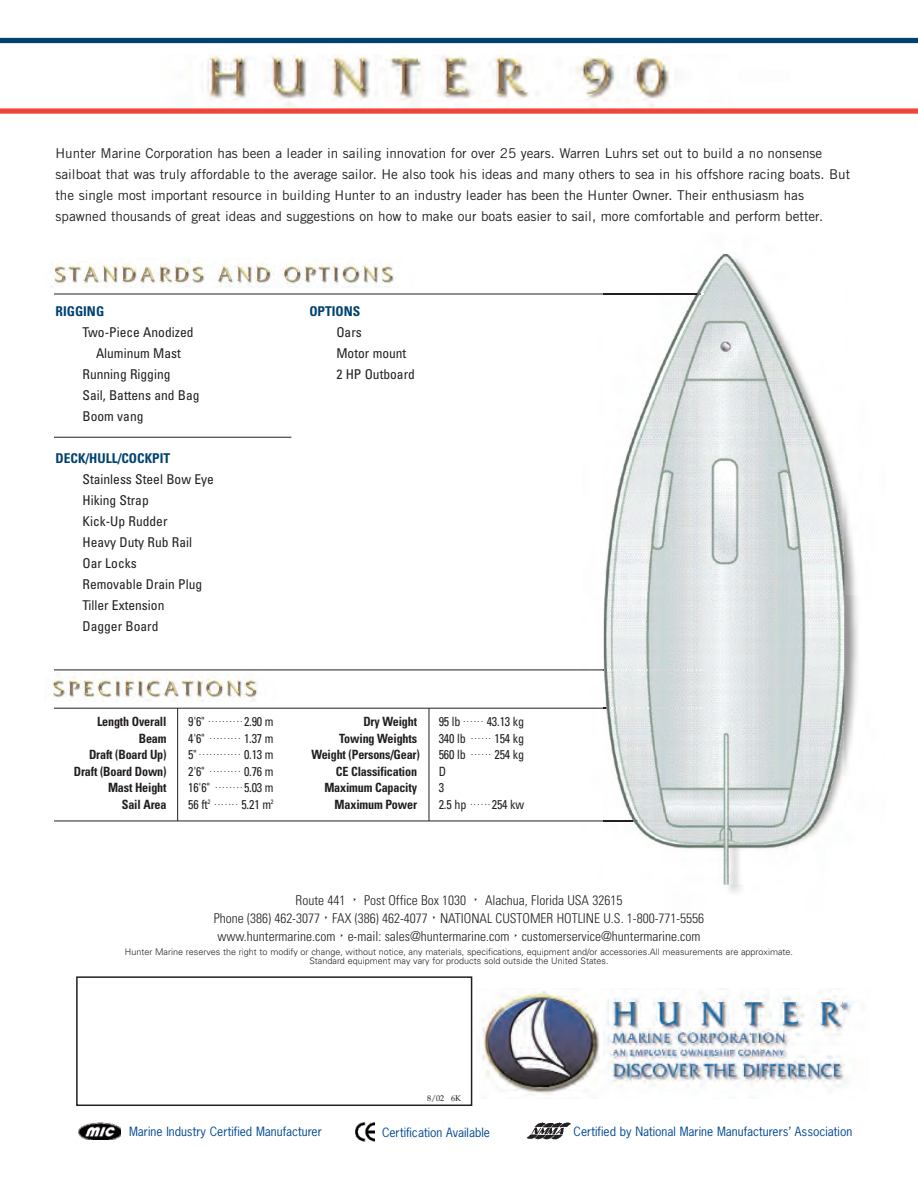
<style>
.page{position:relative;width:918px;height:1188px;background:#fff}
.page>*{position:absolute;margin:0;border:0;box-sizing:border-box;transform-origin:0 0}
.t1{font:13.5px/21px "Trade Gothic";color:#231f20}
.t2{font:300 condensed 13.5px/18px "Univers";color:#231f20;text-align:center}
.t3{font:condensed 13.5px/21px "Univers";color:#231f20}
.t4{font:700 condensed 13.5px "Univers";color:#004270}
.t5{font:700 condensed 12.75px "Univers";letter-spacing:-.015em;color:#231f20;scale:.95 1}
.t6{font:condensed 12.75px "Univers";letter-spacing:-.015em;color:#231f20;scale:.95 1}
.t7{font:12px "News Gothic";color:#014890}
.t8{font:300 9px/9px "Univers";color:#231f20;text-align:center}
.t9{font:condensed 9px "Univers";color:#231f20;scale:.95 1}
.t10{font:8.25px "Palatino";color:#231f20}
.s1{font-size:12.75px}
.s2{font-family:"Trajan";font-weight:400;font-stretch:normal}
</style>
<div class="page">
<img style="left:583px;top:293px;width:275px;height:600px">
<img style="left:201px;top:54px;width:476px;height:54px">
<div style="left:76px;top:976px;width:396px;height:130px;border:2px solid #231f20"></div>
<img style="left:481px;top:989px;width:371px;height:106px">
<img style="left:79px;top:1122px;width:42px;height:18px">
<img style="left:526px;top:1122px;width:45px;height:18px">
<img style="left:356px;top:1122px;width:19px;height:20px">
<div style="left:0;top:38px;width:918px;height:5px;background:#004270"></div>
<div style="left:0;top:108px;width:918px;height:6px;background:#ef463c"></div>
<hr style="left:429px;top:708px;width:1px;height:113px;background:#231f20">
<hr style="left:177px;top:708px;width:1px;height:113px;background:#231f20">
<hr style="left:54px;top:821px;width:650px;height:1px;background:#231f20">
<hr style="left:54px;top:437px;width:237px;height:1px;background:#231f20">
<hr style="left:54px;top:670px;width:651px;height:1px;background:#231f20">
<hr style="left:54px;top:708px;width:651px;height:1px;background:#231f20">
<hr style="left:54px;top:294px;width:656px;height:1px;background:#231f20">
<img style="left:604px;top:254px;width:240px;height:631px">
<img style="left:604px;top:821px;width:100px;height:1px">
<img style="left:604px;top:670px;width:101px;height:1px">
<img style="left:604px;top:708px;width:101px;height:1px">
<img style="left:604px;top:294px;width:106px;height:1px">
<img style="left:54px;top:261px;width:340px;height:27px">
<img style="left:51px;top:674px;width:208px;height:27px">
<p class="t1" style="left:56px;top:144px;width:796px">Hunter Marine Corporation has been a leader in sailing innovation for over 25 years. Warren Luhrs set out to build a no nonsense sailboat that was truly affordable to the average sailor. He also took his ideas and many others to sea in his offshore racing boats. But the single most important resource in building Hunter to an industry leader has been the Hunter Owner. Their enthusiasm has spawned thousands of great ideas and suggestions on how to make our boats easier to sail, more comfortable and perform better.</p>
<p class="t4" style="left:56px;top:306px;width:50px">RIGGING</p>
<p class="t3" style="left:82px;top:323px;width:113px">Two-Piece Anodized</p>
<p class="t3" style="left:96px;top:344px;width:87px">Aluminum Mast</p>
<p class="t3" style="left:82px;top:365px;width:90px">Running Rigging</p>
<p class="t3" style="left:82px;top:386px;width:119px">Sail, Battens and Bag</p>
<p class="t3" style="left:82px;top:407px;width:63px">Boom vang</p>
<p class="t4" style="left:56px;top:453px;width:116px">DECK/HULL/COCKPIT</p>
<p class="t3" style="left:82px;top:470px;width:133px">Stainless Steel Bow Eye<br>Hiking Strap<br>Kick-Up Rudder<br>Heavy Duty Rub Rail<br>Oar Locks<br>Removable Drain Plug<br>Tiller Extension<br>Dagger Board</p>
<p class="t5" style="left:97px;top:717px;width:75px">Length Overall</p>
<p class="t9" style="left:188px;top:716px;width:92px"><span class="s1">9'6"</span> ..........<span class="s1">2.90m</span></p>
<p class="t5" style="left:139px;top:733px;width:31px">Beam</p>
<p class="t6" style="left:188px;top:733px;width:92px">4'6" <sup>.........</sup> 1.37m</p>
<p class="t5" style="left:89px;top:750px;width:83px">Draft (Board Up)</p>
<p class="t9" style="left:188px;top:749px;width:92px"><span class="s1">5"</span> ............ <span class="s1">0.13m</span></p>
<p class="t5" style="left:74px;top:766px;width:99px">Draft (Board Down)</p>
<p class="t6" style="left:188px;top:766px;width:92px">2'6" <sup>.........</sup> 0.76m</p>
<p class="t5" style="left:108px;top:783px;width:63px">Mast Height</p>
<p class="t6" style="left:188px;top:783px;width:92px">16'6" <sup>........</sup>5.03m</p>
<p class="t5" style="left:122px;top:799px;width:49px">Sail Area</p>
<p class="t6" style="left:188px;top:799px;width:91px">56ft<sup>2</sup> <sup>.......</sup> 5.21m<sup>2</sup></p>
<p class="t4" style="left:309px;top:306px;width:53px">OPTIONS</p>
<p class="t3" style="left:336px;top:323px;width:80px">Oars<br>Motor mount<br>2 HP Outboard</p>
<p class="t5" style="left:363px;top:717px;width:58px">Dry Weight</p>
<p class="t6" style="left:439px;top:717px;width:92px">95lb <sup>......</sup> 43.13kg</p>
<p class="t5" style="left:339px;top:733px;width:83px">Towing Weights</p>
<p class="t6" style="left:439px;top:733px;width:92px">340lb <sup>......</sup> 154kg</p>
<p class="t5" style="left:311px;top:750px;width:116px">Weight (Persons/Gear)</p>
<p class="t6" style="left:439px;top:750px;width:92px">560lb <sup>......</sup> 254kg</p>
<p class="t5" style="left:336px;top:766px;width:87px">CE Classification</p>
<p class="t6" style="left:439px;top:766px;width:9px">D</p>
<p class="t5" style="left:324px;top:783px;width:99px">Maximum Capacity</p>
<p class="t6" style="left:439px;top:783px;width:7px">3</p>
<p class="t5" style="left:335px;top:799px;width:88px">Maximum Power</p>
<p class="t6" style="left:439px;top:799px;width:92px">2.5hp <sup>......</sup>254kw</p>
<p class="t2" style="left:214px;top:892px;width:492px">Route 441 <span class="s2">•</span> Post Office Box 1030 <span class="s2">•</span> Alachua, Florida USA 32615<br>Phone (386) 462-3077 <span class="s2">•</span> FAX (386) 462-4077 <span class="s2">•</span> NATIONAL CUSTOMER HOTLINE U.S. 1-800-771-5556 www.huntermarine.com <span class="s2">•</span> e-mail: sales@huntermarine.com <span class="s2">•</span> customerservice@huntermarine.com</p>
<p class="t8" style="left:125px;top:948px;width:670px">Hunter Marine reserves the right to modify or change, without notice, any materials, specifications, equipment and/or accessories.All measurements are approximate.<br>Standard equipment may vary for products sold outside the United States.</p>
<p class="t10" style="left:427px;top:1095px;width:36px">8/02 6K</p>
<p class="t7" style="left:129px;top:1125px;width:194px">Marine Industry Certified Manufacturer</p>
<p class="t7" style="left:382px;top:1125px;width:110px">Certification Available</p>
<p class="t7" style="left:574px;top:1125px;width:280px">Certified by National Marine Manufacturers’ Association</p>
</div>
